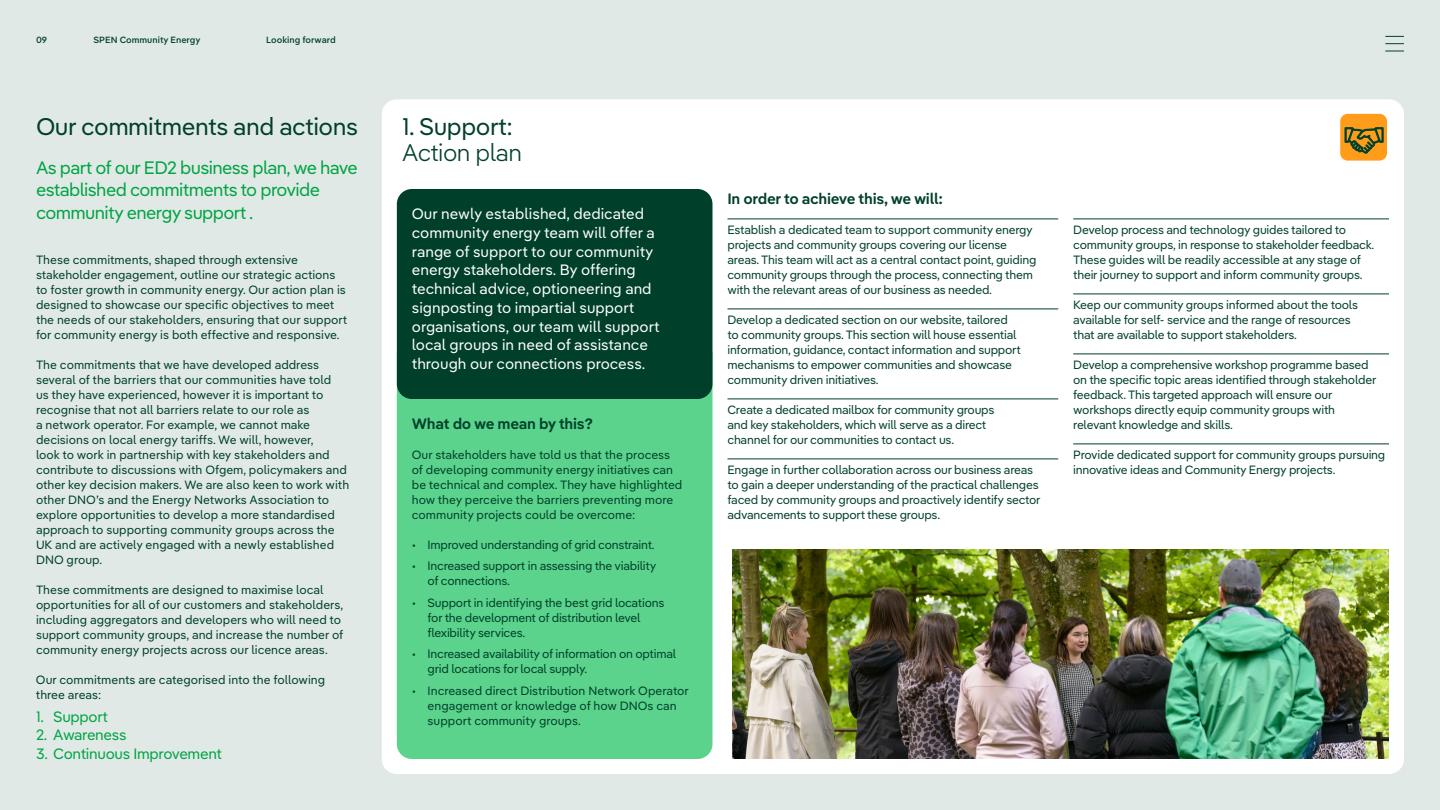
<style>
.page{position:relative;width:1440px;height:810px;background:#e1e9e6}
.page>*{position:absolute;margin:0;border:0;box-sizing:border-box;transform-origin:0 0}
.t1{font:24px "Iber Pangea Text";letter-spacing:-.02em;color:#00402a}
.t2{font:300 24px "Iber Pangea Text";letter-spacing:-.02em;color:#00402a}
.t3{font:18px/22.5px "Iber Pangea Text";letter-spacing:-.035em;color:#00a443}
.t4{font:15px/18.8px "Iber Pangea Text";color:#fff}
.t5{font:700 15px "Iber Pangea Text Sm";letter-spacing:-.02em;color:#00402a}
.t6{font:15px "Iber Pangea Text";letter-spacing:-.02em;color:#00a443}
.t7{font:12px/15px "Iber Pangea Text";letter-spacing:-.02em;color:#00402a}
.t8{font:12px/15px "Iber Pangea Text";color:#00402a}
.t9{font:500 9px "Iber Pangea Text";color:#00402a}
</style>
<div class="page">
<div style="left:382px;top:99px;width:1022px;height:675px;background:#fff;border-radius:15px"></div>
<img style="left:732px;top:549px;width:657px;height:210px">
<div style="left:397px;top:339px;width:315px;height:420px;background:#5bd38c;border-radius:15px"></div>
<div style="left:397px;top:189px;width:315px;height:210px;background:#00402a;border-radius:15px"></div>
<hr style="left:728px;top:219px;width:330px;height:1px;background:#00402a">
<hr style="left:728px;top:309px;width:330px;height:1px;background:#00402a">
<hr style="left:728px;top:399px;width:330px;height:1px;background:#00402a">
<hr style="left:728px;top:459px;width:330px;height:1px;background:#00402a">
<hr style="left:1073px;top:219px;width:316px;height:1px;background:#00402a">
<hr style="left:1073px;top:294px;width:316px;height:1px;background:#00402a">
<hr style="left:1073px;top:354px;width:316px;height:1px;background:#00402a">
<hr style="left:1073px;top:444px;width:316px;height:1px;background:#00402a">
<svg style="left:1386px;top:36px;width:18px;height:1px"></svg>
<svg style="left:1386px;top:51px;width:18px;height:1px"></svg>
<svg style="left:1386px;top:43px;width:18px;height:1px"></svg>
<div style="left:1340px;top:114px;width:47px;height:47px;background:#ff9c1a;border-radius:8px"></div>
<svg style="left:1345px;top:127px;width:38px;height:27px"></svg>
<p class="t9" style="left:36px;top:33px;width:13px">09</p>
<p class="t9" style="left:94px;top:33px;width:108px">SPEN Community Energy</p>
<p class="t9" style="left:266px;top:33px;width:71px">Looking forward</p>
<h1 class="t1" style="left:36px;top:108px;width:324px">Our commitments and actions</h1>
<h2 class="t3" style="left:36px;top:155px;width:323px">As part of our ED2 business plan, we have established commitments to provide community energy support .</h2>
<p class="t8" style="left:36px;top:252px;width:313px">These commitments, shaped through extensive stakeholder engagement, outline our strategic actions to foster growth in community energy. Our action plan is designed to showcase our specific objectives to meet the needs of our stakeholders, ensuring that our support for community energy is both effective and responsive.</p>
<p class="t8" style="left:36px;top:357px;width:315px">The commitments that we have developed address several of the barriers that our communities have told<br>us they have experienced, however it is important to recognise that not all barriers relate to our role as<br>a network operator. For example, we cannot make decisions on local energy tariffs. We will, however,<br>look to work in partnership with key stakeholders and contribute to discussions with Ofgem, policymakers and other key decision makers. We are also keen to work with other DNO’s and the Energy Networks Association to explore opportunities to develop a more standardised approach to supporting community groups across the UK and are actively engaged with a newly established DNO group.</p>
<p class="t8" style="left:36px;top:582px;width:309px">These commitments are designed to maximise local opportunities for all of our customers and stakeholders, including aggregators and developers who will need to support community groups, and increase the number of community energy projects across our licence areas.</p>
<p class="t8" style="left:36px;top:672px;width:291px">Our commitments are categorised into the following three areas:</p>
<p class="t6" style="left:36px;top:705px;width:74px">1. Support</p>
<p class="t6" style="left:36px;top:724px;width:92px">2. Awareness</p>
<p class="t6" style="left:36px;top:742px;width:188px">3. Continuous Improvement</p>
<h1 class="t1" style="left:402px;top:108px;width:112px">1. Support:</h1>
<h1 class="t2" style="left:402px;top:134px;width:121px">Action plan</h1>
<p class="t4" style="left:412px;top:204px;width:249px">Our newly established, dedicated community energy team will offer a range of support to our community energy stakeholders. By offering technical advice, optioneering and signposting to impartial support organisations, our team will support local groups in need of assistance through our connections process.</p>
<p class="t5" style="left:412px;top:412px;width:183px">What do we mean by this?</p>
<p class="t8" style="left:412px;top:447px;width:272px">Our stakeholders have told us that the process of developing community energy initiatives can be technical and complex. They have highlighted how they perceive the barriers preventing more community projects could be overcome:</p>
<p class="t7" style="left:412px;top:537px;width:244px">• Improved understanding of grid constraint.</p>
<p class="t7" style="left:428px;top:558px;width:230px;text-indent:-16px">• Increased support in assessing the viability of connections.</p>
<p class="t7" style="left:428px;top:594px;width:238px;text-indent:-16px">• Support in identifying the best grid locations for the development of distribution level flexibility services.</p>
<p class="t7" style="left:428px;top:646px;width:250px;text-indent:-16px">• Increased availability of information on optimal grid locations for local supply.</p>
<p class="t8" style="left:428px;top:682px;width:263px;text-indent:-16px">• Increased direct Distribution Network Operator engagement or knowledge of how DNOs can support community groups.</p>
<p class="t5" style="left:728px;top:187px;width:217px">In order to achieve this, we will:</p>
<p class="t7" style="left:728px;top:222px;width:310px">Establish a dedicated team to support community energy projects and community groups covering our license areas. This team will act as a central contact point, guiding community groups through the process, connecting them with the relevant areas of our business as needed.</p>
<p class="t7" style="left:728px;top:312px;width:295px">Develop a dedicated section on our website, tailored to community groups. This section will house essential information, guidance, contact information and support mechanisms to empower communities and showcase community driven initiatives.</p>
<p class="t7" style="left:728px;top:402px;width:269px">Create a dedicated mailbox for community groups and key stakeholders, which will serve as a direct channel for our communities to contact us.</p>
<p class="t7" style="left:728px;top:462px;width:315px">Engage in further collaboration across our business areas to gain a deeper understanding of the practical challenges faced by community groups and proactively identify sector advancements to support these groups.</p>
<p class="t7" style="left:1073px;top:222px;width:303px">Develop process and technology guides tailored to community groups, in response to stakeholder feedback.<br>These guides will be readily accessible at any stage of their journey to support and inform community groups.</p>
<p class="t7" style="left:1073px;top:297px;width:286px">Keep our community groups informed about the tools available for self- service and the range of resources that are available to support stakeholders.</p>
<p class="t7" style="left:1073px;top:357px;width:305px">Develop a comprehensive workshop programme based on the specific topic areas identified through stakeholder feedback. This targeted approach will ensure our workshops directly equip community groups with relevant knowledge and skills.</p>
<p class="t7" style="left:1073px;top:447px;width:314px">Provide dedicated support for community groups pursuing innovative ideas and Community Energy projects.</p>
</div>
